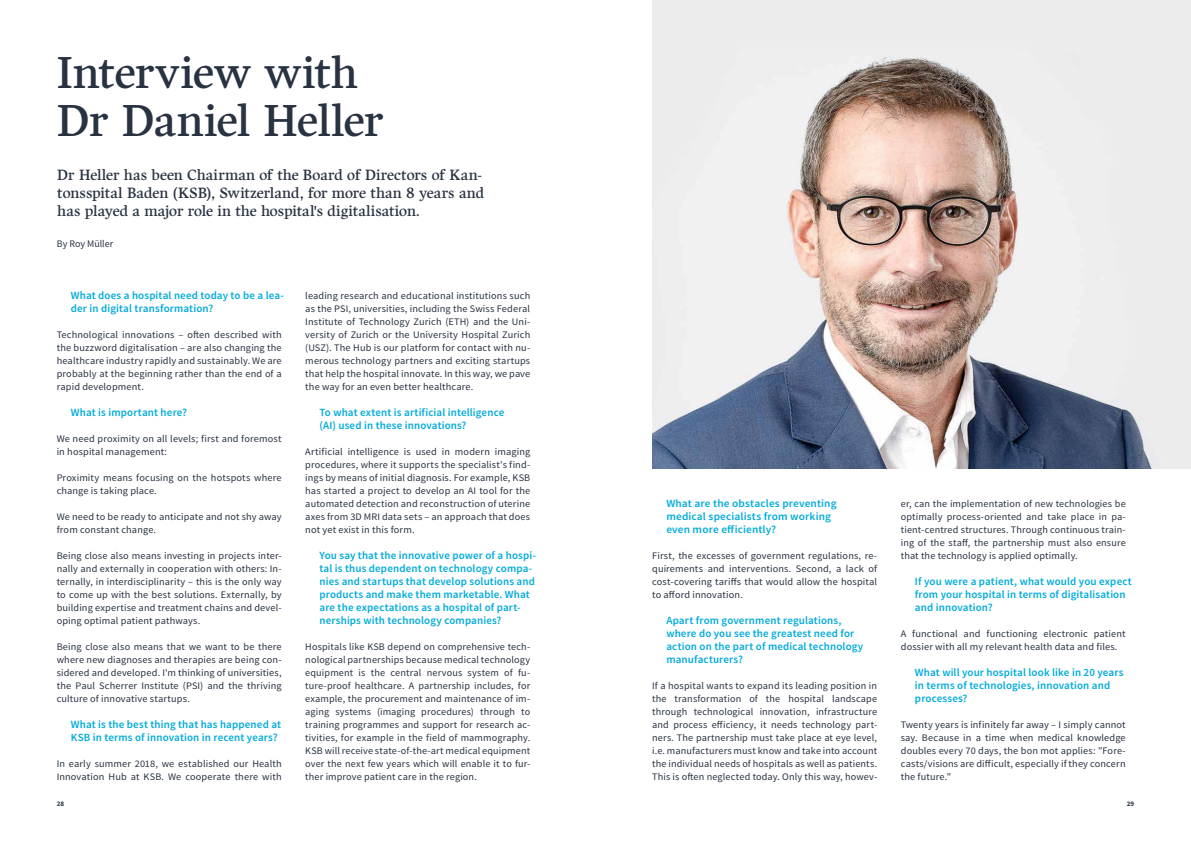
<style>
.page{position:relative;width:1191px;height:842px;background:#fff}
.page>*{position:absolute;margin:0;border:0;box-sizing:border-box;transform-origin:0 0}
.t1{font:45px/48px "Harfang";letter-spacing:-.01em;color:#293241}
.t2{font:15px/18px "Harfang";color:#293241}
.t3{font:600 11px/13px "Source Sans Pro";letter-spacing:.01em;color:#00aadb}
.t4{font:10px/13px "Source Sans Pro";letter-spacing:.01em;color:#293241;text-align:justify}
.t5{font:700 7px "Source Sans Pro";color:#293241}
</style>
<div class="page">
<img style="left:652px;top:0;width:539px;height:468px">
<h1 class="t1" style="left:57px;top:48px;width:328px">Interview with<br>Dr Daniel Heller</h1>
<h2 class="t2" style="left:57px;top:166px;width:428px">Dr Heller has been Chairman of the Board of Directors of Kan&shy;tonsspital Baden (KSB), Switzerland, for more than 8 years and has played a major role in the hospital's digitalisation.</h2>
<p class="t4" style="left:57px;top:237px;width:58px">By Roy Müller</p>
<p class="t3" style="left:71px;top:289px;width:215px">What does a hospital need today to be a lea&shy;der in digital transformation?</p>
<p class="t4" style="left:57px;top:328px;width:226px">Technological innovations – often described with the buzzword digitalisation – are also changing the healthcare industry rapidly and sustainably. We are probably at the beginning rather than the end of a rapid development.</p>
<p class="t3" style="left:71px;top:406px;width:118px">What is important here?</p>
<p class="t4" style="left:57px;top:432px;width:226px">We need proximity on all levels; first and foremost in hospital management:</p>
<p class="t4" style="left:57px;top:471px;width:226px">Proximity means focusing on the hotspots where change is taking place.</p>
<p class="t4" style="left:57px;top:510px;width:226px">We need to be ready to anticipate and not shy away from constant change.</p>
<p class="t4" style="left:57px;top:549px;width:226px">Being close also means investing in projects inter&shy;nally and externally in cooperation with others: In&shy;ternally, in interdisciplinarity – this is the only way to come up with the best solutions. Externally, by building expertise and treatment chains and devel&shy;oping optimal patient pathways.</p>
<p class="t4" style="left:57px;top:640px;width:226px">Being close also means that we want to be there where new diagnoses and therapies are being con&shy;sidered and developed. I'm thinking of universities, the Paul Scherrer Institute (PSI) and the thriving culture of innovative startups.</p>
<p class="t3" style="left:71px;top:718px;width:212px">What is the best thing that has happened at<br>KSB in terms of innovation in recent years?</p>
<p class="t4" style="left:57px;top:757px;width:226px">In early summer 2018, we established our Health<br>Innovation Hub at KSB. We cooperate there with</p>
<p class="t4" style="left:305px;top:289px;width:226px">leading research and educational institutions such as the PSI, universities, including the Swiss Federal Institute of Technology Zurich (ETH) and the Uni&shy;versity of Zurich or the University Hospital Zurich (USZ). The Hub is our platform for contact with nu&shy;merous technology partners and exciting startups that help the hospital innovate. In this way, we pave the way for an even better healthcare.</p>
<p class="t3" style="left:319px;top:406px;width:186px">To what extent is artificial intelligence (AI) used in these innovations?</p>
<p class="t4" style="left:305px;top:445px;width:226px">Artificial intelligence is used in modern imaging procedures, where it supports the specialist's find&shy;ings by means of initial diagnosis. For example, KSB has started a project to develop an AI tool for the automated detection and reconstruction of uterine axes from 3D MRI data sets – an approach that does not yet exist in this form.</p>
<p class="t3" style="left:319px;top:549px;width:218px">You say that the innovative power of a hospi&shy;tal is thus dependent on technology compa&shy;nies and startups that develop solutions and products and make them marketable. What are the expectations as a hospital of part&shy;nerships with technology companies?</p>
<p class="t4" style="left:305px;top:640px;width:226px">Hospitals like KSB depend on comprehensive tech&shy;nological partnerships because medical technology equipment is the central nervous system of fu&shy;ture-proof healthcare. A partnership includes, for example, the procurement and maintenance of im&shy;aging systems (imaging procedures) through to training programmes and support for research ac&shy;tivities, for example in the field of mammography.<br>KSB will receive state-of-the-art medical equipment over the next few years which will enable it to fur&shy;ther improve patient care in the region.</p>
<p class="t3" style="left:666px;top:497px;width:172px">What are the obstacles preventing medical specialists from working even more efficiently?</p>
<p class="t4" style="left:652px;top:549px;width:226px">First, the excesses of government regulations, re&shy;quirements and interventions. Second, a lack of cost-covering tariffs that would allow the hospital to afford innovation.</p>
<p class="t3" style="left:666px;top:614px;width:198px">Apart from government regulations, where do you see the greatest need for action on the part of medical technology manufacturers?</p>
<p class="t4" style="left:652px;top:679px;width:226px">If a hospital wants to expand its leading position in the transformation of the hospital landscape through technological innovation, infrastructure and process efficiency, it needs technology part&shy;ners. The partnership must take place at eye level, i.e. manufacturers must know and take into account the individual needs of hospitals as well as patients.<br>This is often neglected today. Only this way, howev-</p>
<p class="t4" style="left:900px;top:497px;width:226px">er, can the implementation of new technologies be optimally process-oriented and take place in pa&shy;tient-centred structures. Through continuous train&shy;ing of the staff, the partnership must also ensure that the technology is applied optimally.</p>
<p class="t3" style="left:915px;top:575px;width:218px">If you were a patient, what would you expect from your hospital in terms of digitalisation and innovation?</p>
<p class="t4" style="left:900px;top:627px;width:226px">A functional and functioning electronic patient dossier with all my relevant health data and files.</p>
<p class="t3" style="left:915px;top:666px;width:210px">What will your hospital look like in 20 years in terms of technologies, innovation and processes?</p>
<p class="t4" style="left:900px;top:718px;width:226px">Twenty years is infinitely far away – I simply cannot say. Because in a time when medical knowledge doubles every 70 days, the bon mot applies: "Fore&shy;casts/visions are difficult, especially if they concern the future."</p>
<p class="t5" style="left:57px;top:799px;width:9px">28</p>
<p class="t5" style="left:1126px;top:799px;width:9px">29</p>
</div>
